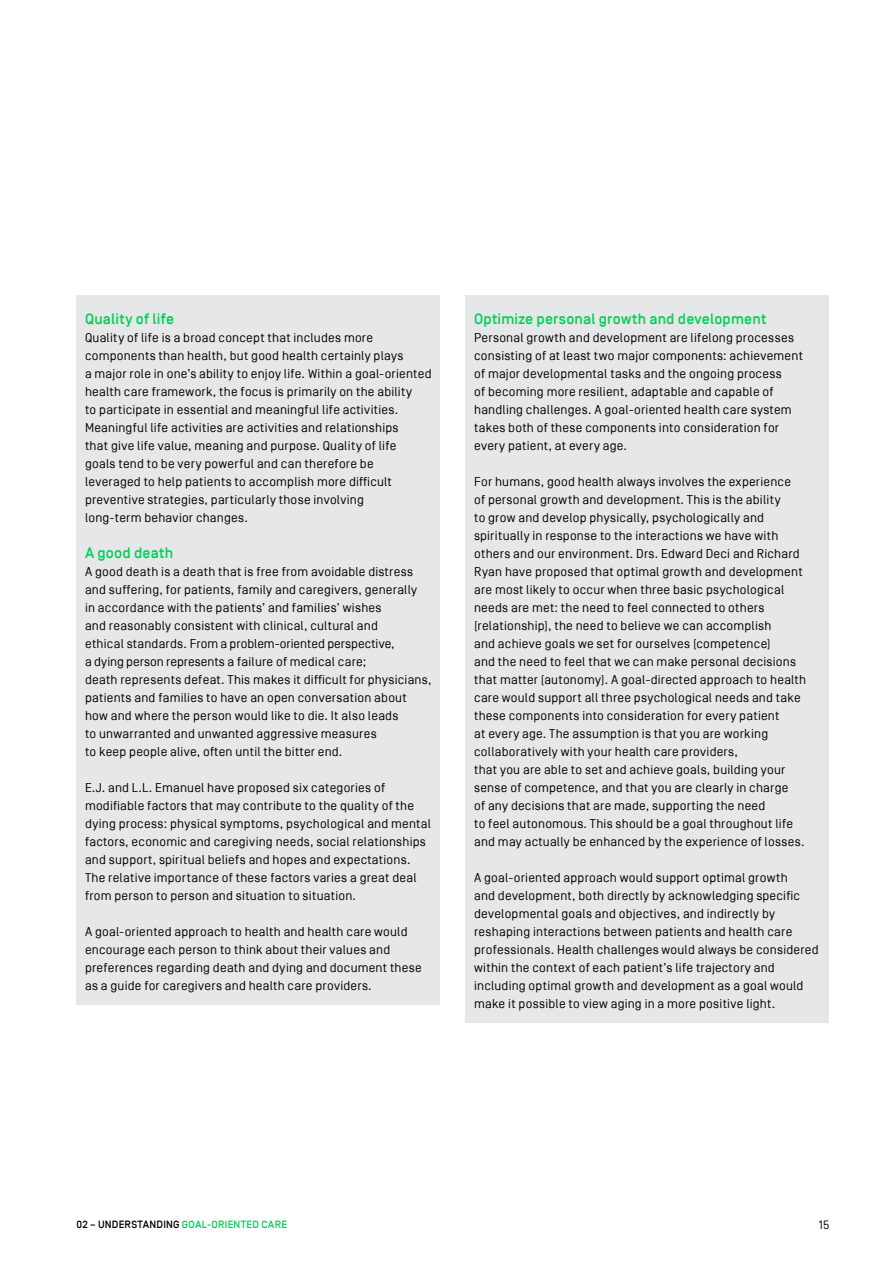
<style>
.page{position:relative;width:893px;height:1263px;background:#fff}
.page>*{position:absolute;margin:0;border:0;box-sizing:border-box;transform-origin:0 0}
.t1{font:500 15px "Simplon BP";letter-spacing:.01em;color:#00d057}
.t2{font:12.75px/18px "Simplon BP Regular";letter-spacing:.015em;color:#000}
.t3{font:12px "Simplon BP Regular";color:#000}
.t4{font:500 10.5px "Simplon BP";letter-spacing:.02em;color:#00d057}
.s1{color:#000}
</style>
<div class="page">
<div style="left:77px;top:295px;width:363px;height:45px;background:#e6e7e8"></div>
<div style="left:77px;top:331px;width:363px;height:206px;background:#e6e7e8"></div>
<div style="left:77px;top:529px;width:363px;height:45px;background:#e6e7e8"></div>
<div style="left:77px;top:547px;width:363px;height:224px;background:#e6e7e8"></div>
<div style="left:77px;top:763px;width:363px;height:152px;background:#e6e7e8"></div>
<div style="left:77px;top:907px;width:363px;height:98px;background:#e6e7e8"></div>
<div style="left:466px;top:295px;width:363px;height:45px;background:#e6e7e8"></div>
<div style="left:466px;top:313px;width:363px;height:152px;background:#e6e7e8"></div>
<div style="left:466px;top:457px;width:363px;height:404px;background:#e6e7e8"></div>
<div style="left:466px;top:853px;width:363px;height:170px;background:#e6e7e8"></div>
<p class="t1" style="left:85px;top:310px;width:91px">Quality of life</p>
<p class="t2" style="left:85px;top:329px;width:348px">Quality of life is a broad concept that includes more components than health, but good health certainly plays<br>a major role in one’s ability to enjoy life. Within a goal-oriented health care framework, the focus is primarily on the ability<br>to participate in essential and meaningful life activities.<br>Meaningful life activities are activities and relationships<br>that give life value, meaning and purpose. Quality of life<br>goals tend to be very powerful and can therefore be leveraged to help patients to accomplish more difficult preventive strategies, particularly those involving<br>long-term behavior changes.</p>
<p class="t1" style="left:85px;top:544px;width:90px">A good death</p>
<p class="t2" style="left:85px;top:563px;width:348px">A good death is a death that is free from avoidable distress and suffering, for patients, family and caregivers, generally<br>in accordance with the patients’ and families’ wishes<br>and reasonably consistent with clinical, cultural and<br>ethical standards. From a problem-oriented perspective,<br>a dying person represents a failure of medical care;<br>death represents defeat. This makes it difficult for physicians, patients and families to have an open conversation about how and where the person would like to die. It also leads<br>to unwarranted and unwanted aggressive measures<br>to keep people alive, often until the bitter end.</p>
<p class="t2" style="left:85px;top:779px;width:348px">E.J. and L.L. Emanuel have proposed six categories of modifiable factors that may contribute to the quality of the dying process: physical symptoms, psychological and mental factors, economic and caregiving needs, social relationships and support, spiritual beliefs and hopes and expectations.<br>The relative importance of these factors varies a great deal from person to person and situation to situation.</p>
<p class="t2" style="left:85px;top:923px;width:338px">A goal-oriented approach to health and health care would encourage each person to think about their values and preferences regarding death and dying and document these as a guide for caregivers and health care providers.</p>
<p class="t1" style="left:474px;top:310px;width:294px">Optimize personal growth and development</p>
<p class="t2" style="left:474px;top:329px;width:330px">Personal growth and development are lifelong processes consisting of at least two major components: achievement of major developmental tasks and the ongoing process<br>of becoming more resilient, adaptable and capable of handling challenges. A goal-oriented health care system takes both of these components into consideration for every patient, at every age.</p>
<p class="t2" style="left:474px;top:473px;width:334px">For humans, good health always involves the experience<br>of personal growth and development. This is the ability<br>to grow and develop physically, psychologically and spiritually in response to the interactions we have with others and our environment. Drs. Edward Deci and Richard Ryan have proposed that optimal growth and development are most likely to occur when three basic psychological needs are met: the need to feel connected to others (relationship), the need to believe we can accomplish<br>and achieve goals we set for ourselves (competence)<br>and the need to feel that we can make personal decisions that matter (autonomy). A goal-directed approach to health care would support all three psychological needs and take these components into consideration for every patient<br>at every age. The assumption is that you are working collaboratively with your health care providers,<br>that you are able to set and achieve goals, building your sense of competence, and that you are clearly in charge<br>of any decisions that are made, supporting the need<br>to feel autonomous. This should be a goal throughout life and may actually be enhanced by the experience of losses.</p>
<p class="t2" style="left:474px;top:869px;width:346px">A goal-oriented approach would support optimal growth<br>and development, both directly by acknowledging specific developmental goals and objectives, and indirectly by reshaping interactions between patients and health care professionals. Health challenges would always be considered within the context of each patient’s life trajectory and including optimal growth and development as a goal would make it possible to view aging in a more positive light.</p>
<p class="t4" style="left:77px;top:1219px;width:212px"><span class="s1">02 – UNDERSTANDING</span> GOAL-ORIENTED CARE</p>
<p class="t3" style="left:819px;top:1218px;width:12px">15</p>
</div>
